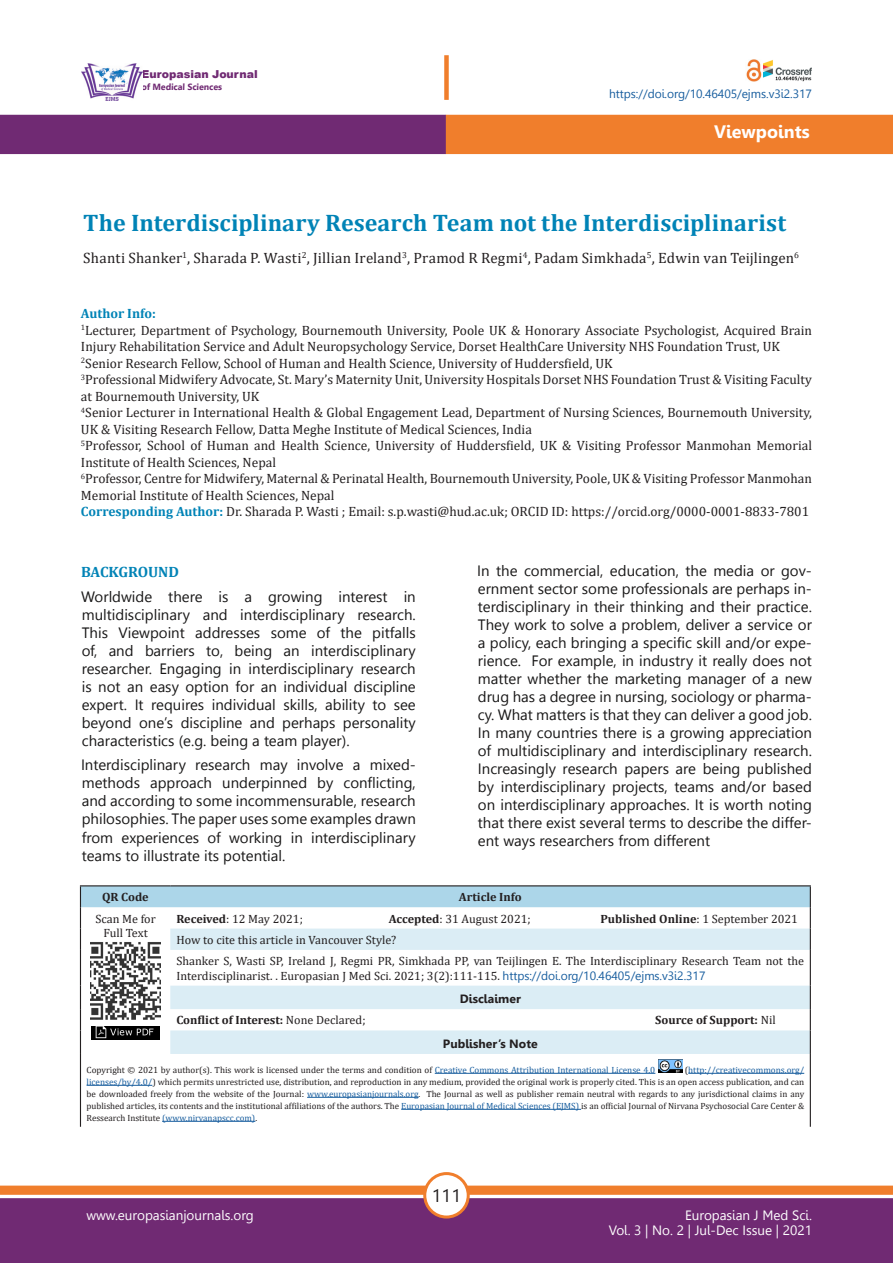
<style>
.page{position:relative;width:893px;height:1263px;background:#fff}
.page>*{position:absolute;margin:0;border:0;box-sizing:border-box;transform-origin:0 0}
.t1{font:700 24px "Cambria";letter-spacing:.005em;color:#0083b6}
.t2{font:700 18px "Leelawadee";color:#fff}
.t3{font:18px "Leelawadee";color:#231f20}
.Normal__Web{font:15px/18px "Leelawadee UI";color:#181717;text-align:justify}
.t4{font:15px "Cambria";letter-spacing:.015em;color:#231f20}
.t5{font:700 15px "Cambria";color:#0083b6}
.t6{font:13.5px/16.5px "Cambria";color:#231f20}
.t7{font:13.5px/15px "Leelawadee";color:#fff;text-align:right}
.t8{font:700 13.5px "Cambria";color:#0083b6}
.t9{font:12px/14.4px "Cambria";color:#231f20;text-align:center}
.t10{font:700 12px "Cambria";color:#231f20}
.t11{font:12px "Leelawadee";letter-spacing:-.005em;color:#175d9e}
.t12{font:700 12px "Leelawadee";color:#231f20}
.t13{font:900 10.95px "Arial";color:#702a73}
.t14{font:9px/12px "Cambria";color:#231f20;text-align:justify}
.t15{font:700 9px "Leelawadee UI";color:#702a73}
.s1{font-weight:700;color:#0083b6}
.s2{font-weight:700}
.s3{font-weight:400}
.s4{font-family:"Leelawadee";color:#175d9e}
.s5{color:#175d9e}
</style>
<div class="page">
<div style="left:0;top:1198px;width:893px;height:65px;background:#702a73;border:2px solid #702a73"></div>
<div style="left:0;top:1185px;width:893px;height:10px;background:#f07e2c;border:1px solid #f07e2c"></div>
<div style="left:425px;top:1173px;width:43px;height:44px;background:#fff;border-radius:50%"></div>
<div style="left:423px;top:1172px;width:47px;height:46px;border:3px solid #f07e2c;border-radius:50%"></div>
<div style="left:0;top:115px;width:446px;height:39px;background:#702a73"></div>
<div style="left:446px;top:115px;width:447px;height:39px;background:#f07e2c"></div>
<div style="left:444px;top:55px;width:5px;height:45px;background:#f07e2c"></div>
<img style="left:746px;top:60px;width:66px;height:21px">
<img style="left:81px;top:63px;width:61px;height:37px">
<svg style="left:170px;top:950px;width:640px;height:104px"></svg>
<hr style="left:80px;top:885px;width:90px;height:1px;background:#231f20">
<hr style="left:170px;top:885px;width:641px;height:1px;background:#231f20">
<hr style="left:80px;top:950px;width:1px;height:36px;background:#231f20">
<svg style="left:80px;top:986px;width:1px;height:68px"></svg>
<hr style="left:80px;top:1054px;width:1px;height:73px;background:#231f20">
<svg style="left:80px;top:886px;width:731px;height:64px"></svg>
<hr style="left:810px;top:950px;width:1px;height:36px;background:#231f20">
<hr style="left:810px;top:1054px;width:1px;height:73px;background:#231f20">
<svg style="left:810px;top:986px;width:1px;height:68px"></svg>
<img style="left:91px;top:940px;width:69px;height:80px">
<img style="left:92px;top:1026px;width:68px;height:13px">
<hr style="left:435px;top:1073px;width:220px;height:1px;background:#175d9e">
<hr style="left:688px;top:1073px;width:116px;height:1px;background:#175d9e">
<hr style="left:87px;top:1085px;width:65px;height:1px;background:#175d9e">
<hr style="left:307px;top:1097px;width:111px;height:1px;background:#175d9e">
<hr style="left:401px;top:1109px;width:180px;height:1px;background:#175d9e">
<hr style="left:162px;top:1121px;width:93px;height:1px;background:#175d9e">
<img style="left:658px;top:1060px;width:24px;height:13px">
<p class="t13" style="left:141px;top:66px;width:118px">Europasian Journal</p>
<p class="t15" style="left:141px;top:80px;width:82px">of Medical Sciences</p>
<p class="t11" style="left:609px;top:87px;width:204px">https://doi.org/10.46405/ejms.v3i2.317</p>
<p class="t2" style="left:714px;top:121px;width:97px">Viewpoints</p>
<p class="t1" style="left:83px;top:206px;width:705px">The Interdisciplinary Research Team not the Interdisciplinarist</p>
<p class="t4" style="left:83px;top:249px;width:717px">Shanti Shanker<sup>1</sup>, Sharada P. Wasti<sup>2</sup>, Jillian Ireland<sup>3</sup>, Pramod R Regmi<sup>4</sup>, Padam Simkhada<sup>5</sup>, Edwin van Teijlingen<sup>6</sup></p>
<p class="t8" style="left:81px;top:304px;width:77px">Author Info:</p>
<p class="t6" style="left:81px;top:322px;width:732px"><sup>1</sup>Lecturer, Department of Psychology, Bournemouth University, Poole UK &amp; Honorary Associate Psychologist, Acquired Brain<br>Injury Rehabilitation Service and Adult Neuropsychology Service, Dorset HealthCare University NHS Foundation Trust, UK</p>
<p class="t6" style="left:81px;top:355px;width:533px"><sup>2</sup>Senior Research Fellow, School of Human and Health Science, University of Huddersfield, UK</p>
<p class="t6" style="left:81px;top:371px;width:732px"><sup>3</sup>Professional Midwifery Advocate, St. Mary’s Maternity Unit, University Hospitals Dorset NHS Foundation Trust &amp; Visiting Faculty at Bournemouth University, UK</p>
<p class="t6" style="left:81px;top:404px;width:732px"><sup>4</sup>Senior Lecturer in International Health &amp; Global Engagement Lead, Department of Nursing Sciences, Bournemouth University,<br>UK &amp; Visiting Research Fellow, Datta Meghe Institute of Medical Sciences, India</p>
<p class="t6" style="left:81px;top:437px;width:732px"><sup>5</sup>Professor, School of Human and Health Science, University of Huddersfield, UK &amp; Visiting Professor Manmohan Memorial<br>Institute of Health Sciences, Nepal</p>
<p class="t6" style="left:81px;top:470px;width:732px"><sup>6</sup>Professor, Centre for Midwifery, Maternal &amp; Perinatal Health, Bournemouth University, Poole, UK &amp; Visiting Professor Manmohan<br>Memorial Institute of Health Sciences, Nepal</p>
<p class="t6" style="left:81px;top:503px;width:730px"><span class="s1">Corresponding Author:</span> Dr. Sharada P. Wasti ; Email: s.p.wasti@hud.ac.uk; ORCID ID: https://orcid.org/0000-0001-8833-7801</p>
<p class="Normal__Web" style="left:477px;top:561px;width:336px">In the commercial, education, the media or gov&shy;ernment sector some professionals are perhaps in&shy;terdisciplinary in their thinking and their practice.<br>They work to solve a problem, deliver a service or a policy, each bringing a specific skill and/or expe&shy;rience. For example, in industry it really does not matter whether the marketing manager of a new drug has a degree in nursing, sociology or pharma&shy;cy. What matters is that they can deliver a good job.<br>In many countries there is a growing appreciation of multidisciplinary and interdisciplinary research.<br>Increasingly research papers are being published by interdisciplinary projects, teams and/or based on interdisciplinary approaches. It is worth noting that there exist several terms to describe the differ&shy;ent ways researchers from different</p>
<p class="t5" style="left:81px;top:561px;width:100px">BACKGROUND</p>
<p class="Normal__Web" style="left:81px;top:587px;width:336px">Worldwide there is a growing interest in multidisciplinary and interdisciplinary research.<br>This Viewpoint addresses some of the pitfalls of, and barriers to, being an interdisciplinary researcher. Engaging in interdisciplinary research is not an easy option for an individual discipline expert. It requires individual skills, ability to see beyond one’s discipline and perhaps personality characteristics (e.g. being a team player).</p>
<p class="Normal__Web" style="left:81px;top:755px;width:336px">Interdisciplinary research may involve a mixed&shy;methods approach underpinned by conflicting, and according to some incommensurable, research philosophies. The paper uses some examples drawn from experiences of working in interdisciplinary teams to illustrate its potential.</p>
<p class="t10" style="left:102px;top:889px;width:48px">QR Code</p>
<p class="t10" style="left:459px;top:889px;width:64px">Article Info</p>
<p class="t9" style="left:95px;top:911px;width:62px">Scan Me for<br>Full Text</p>
<p class="t9" style="left:176px;top:911px;width:128px"><span class="s2">Received</span>: 12 May 2021;</p>
<p class="t9" style="left:389px;top:911px;width:143px"><span class="s2">Accepted</span>: 31 August 2021;</p>
<p class="t10" style="left:600px;top:910px;width:199px">Published Online<span class="s3">: 1 September 2021</span></p>
<p class="t9" style="left:176px;top:932px;width:222px">How to cite this article in Vancouver Style?</p>
<p class="t9" style="left:176px;top:954px;width:629px;text-align:left">Shanker S, Wasti SP, Ireland J, Regmi PR, Simkhada PP, van Teijlingen E. The Interdisciplinary Research Team not the<br>Interdisciplinarist. . Europasian J Med Sci. 2021; 3(2):111-115. <span class="s4">https://doi.org/10.46405/ejms.v3i2.317</span></p>
<p class="t12" style="left:460px;top:992px;width:63px">Disclaimer</p>
<p class="t10" style="left:176px;top:1012px;width:191px">Conflict of Interest: <span class="s3">None Declared;</span></p>
<p class="t10" style="left:655px;top:1012px;width:122px">Source of Support: <span class="s3">Nil</span></p>
<p class="t12" style="left:443px;top:1037px;width:96px">Publisher’s Note</p>
<p class="t14" style="left:87px;top:1064px;width:570px">Copyright © 2021 by author(s). This work is licensed under the terms and condition of <span class="s5">Creative Commons Attribution International License 4.0</span></p>
<p class="t14" style="left:87px;top:1064px;width:719px;text-indent:598px">(<span class="s5">http://creativecommons.org/ licenses/by/4.0/</span>) which permits unrestricted use, distribution, and reproduction in any medium, provided the original work is properly cited. This is an open access publication, and can be downloaded freely from the website of the Journal: <span class="s5">www.europasianjournals.org</span>. The Journal as well as publisher remain neutral with regards to any jurisdictional claims in any published articles, its contents and the institutional affiliations of the authors. The <span class="s5">Europasian Journal of Medical Sciences (EJMS)</span> is an official Journal of Nirvana Psychosocial Care Center &amp; Ressearch Institute <span class="s5">(www.nirvanapscc.com)</span>.</p>
<p class="t3" style="left:432px;top:1185px;width:31px">111</p>
<p class="t7" style="left:86px;top:1208px;width:169px">www.europasianjournals.org</p>
<p class="t7" style="left:609px;top:1208px;width:205px">Europasian J Med Sci.<br>Vol. 3 | No. 2 | Jul-Dec Issue | 2021</p>
</div>
